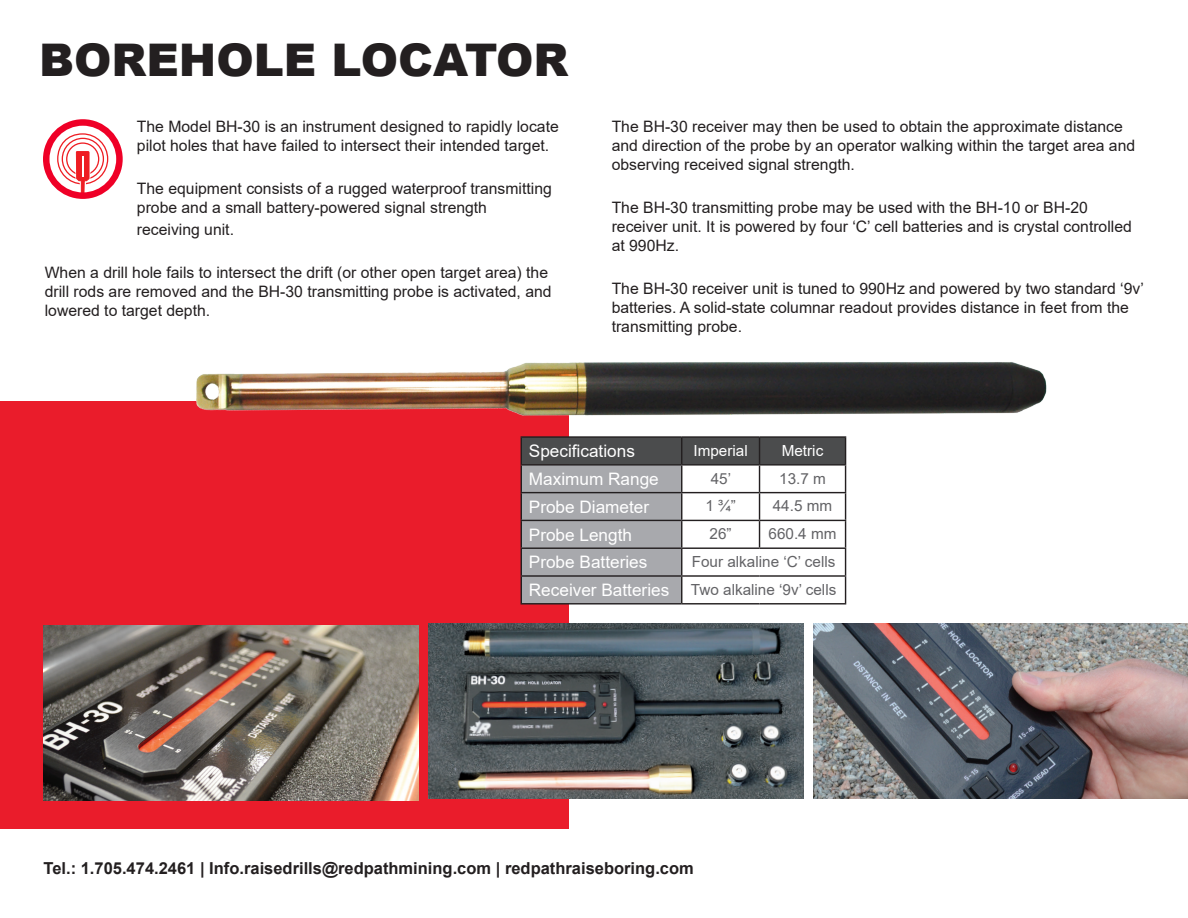
<style>
.page{position:relative;width:1188px;height:918px;background:#fff}
.page>*{position:absolute;margin:0;border:0;box-sizing:border-box;transform-origin:0 0}
.t1{font:900 45px "Arial";color:#231f20}
.body_copy{font:17.25px "Arial";color:#fff}
.t2{font:700 16.5px "Arial";color:#231f20}
.body_copy-2{font:15.75px/18.9px "Arial";color:#231f20}
.body_copy-3{font:15.3px "Arial";color:#636366}
.body_copy-4{font:15.3px "Arial";color:#fff}
</style>
<div class="page">
<div style="left:0;top:401px;width:568px;height:427px;background:#ea1c2b"></div>
<svg style="left:43px;top:119px;width:80px;height:80px"></svg>
<hr style="left:521px;top:436px;width:161px;height:2px;background:#231f20">
<hr style="left:682px;top:436px;width:78px;height:2px;background:#231f20">
<hr style="left:760px;top:436px;width:86px;height:2px;background:#231f20">
<svg style="left:521px;top:437px;width:325px;height:166px"></svg>
<hr style="left:521px;top:603px;width:161px;height:2px;background:#231f20">
<hr style="left:682px;top:603px;width:78px;height:2px;background:#231f20">
<hr style="left:760px;top:603px;width:86px;height:2px;background:#231f20">
<img style="left:196px;top:362px;width:851px;height:63px">
<img style="left:43px;top:625px;width:375px;height:175px">
<img style="left:428px;top:623px;width:375px;height:175px">
<img style="left:813px;top:623px;width:375px;height:175px">
<p class="t1" style="left:39px;top:27px;width:531px">BOREHOLE LOCATOR</p>
<p class="body_copy-2" style="left:137px;top:117px;width:423px">The Model BH-30 is an instrument designed to rapidly locate pilot holes that have failed to intersect their intended target.</p>
<p class="body_copy-2" style="left:137px;top:179px;width:416px">The equipment consists of a rugged waterproof transmitting probe and a small battery-powered signal strength</p>
<p class="body_copy-2" style="left:137px;top:220px;width:99px">receiving unit.</p>
<p class="body_copy-2" style="left:45px;top:263px;width:508px">When a drill hole fails to intersect the drift (or other open target area) the drill rods are removed and the BH-30 transmitting probe is activated, and lowered to target depth.</p>
<p class="body_copy-2" style="left:612px;top:117px;width:525px">The BH-30 receiver may then be used to obtain the approximate distance and direction of the probe by an operator walking within the target area and observing received signal strength.</p>
<p class="body_copy-2" style="left:612px;top:198px;width:522px">The BH-30 transmitting probe may be used with the BH-10 or BH-20 receiver unit. It is powered by four ‘C’ cell batteries and is crystal controlled at 990Hz.</p>
<p class="body_copy-2" style="left:612px;top:279px;width:534px">The BH-30 receiver unit is tuned to 990Hz and powered by two standard ‘9v’ batteries. A solid-state columnar readout provides distance in feet from the transmitting probe.</p>
<p class="body_copy" style="left:529px;top:439px;width:108px">Specifications</p>
<p class="body_copy-4" style="left:693px;top:440px;width:56px">Imperial</p>
<p class="body_copy-4" style="left:782px;top:440px;width:43px">Metric</p>
<p class="body_copy" style="left:529px;top:467px;width:131px">Maximum Range</p>
<p class="body_copy-3" style="left:711px;top:468px;width:22px">45’</p>
<p class="body_copy-3" style="left:779px;top:468px;width:48px">13.7 m</p>
<p class="body_copy" style="left:529px;top:495px;width:122px">Probe Diameter</p>
<p class="body_copy-3" style="left:705px;top:495px;width:32px">1 ¾”</p>
<p class="body_copy-3" style="left:773px;top:495px;width:61px">44.5 mm</p>
<p class="body_copy" style="left:529px;top:523px;width:105px">Probe Length</p>
<p class="body_copy-3" style="left:710px;top:523px;width:24px">26”</p>
<p class="body_copy-3" style="left:769px;top:523px;width:69px">660.4 mm</p>
<p class="body_copy" style="left:529px;top:550px;width:120px">Probe Batteries</p>
<p class="body_copy-3" style="left:692px;top:551px;width:145px">Four alkaline ‘C’ cells</p>
<p class="body_copy" style="left:529px;top:578px;width:142px">Receiver Batteries</p>
<p class="body_copy-3" style="left:691px;top:579px;width:147px">Two alkaline ‘9v’ cells</p>
<p class="t2" style="left:44px;top:857px;width:652px">Tel.: 1.705.474.2461 | Info.raisedrills@redpathmining.com | redpathraiseboring.com</p>
</div>
